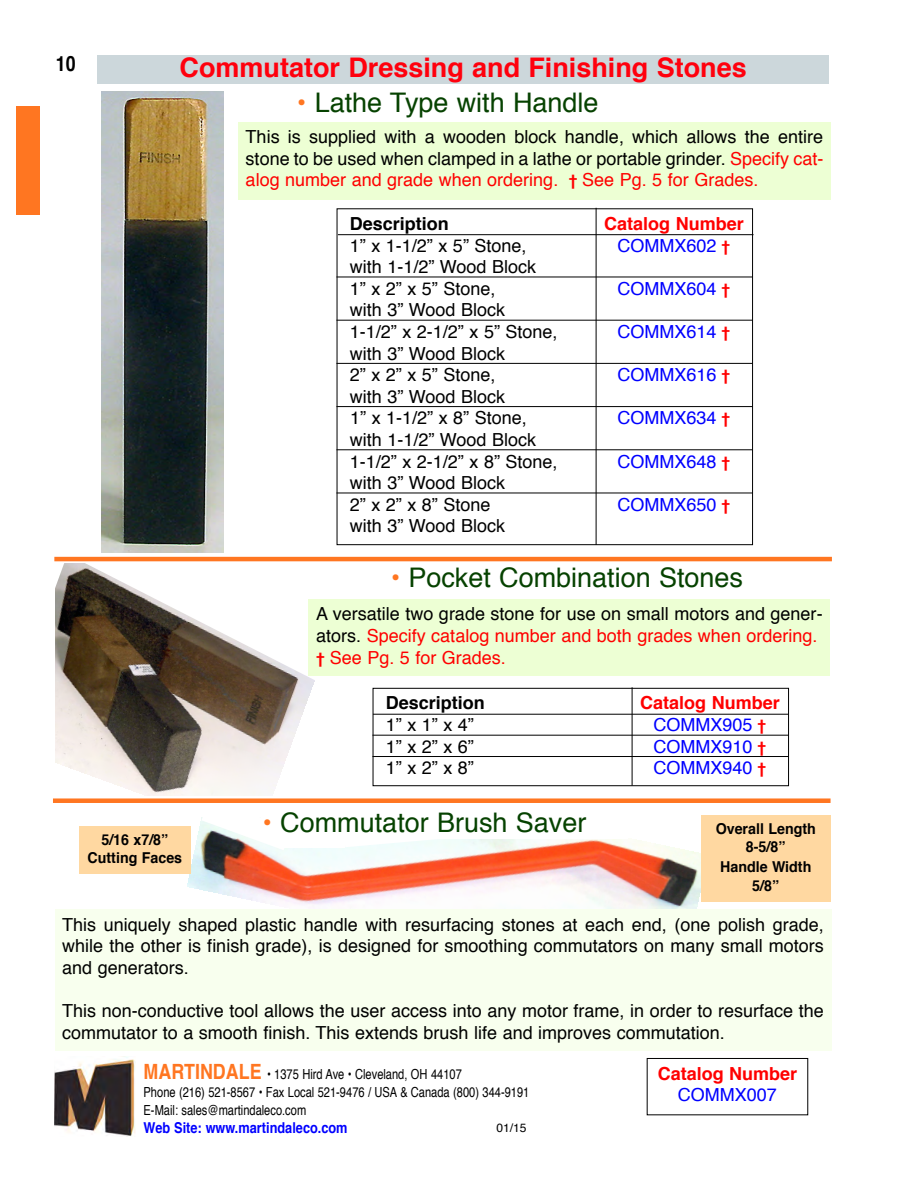
<style>
.page{position:relative;width:918px;height:1188px;background:#fff}
.page>*{position:absolute;margin:0;border:0;box-sizing:border-box;transform-origin:0 0}
.t1{font:27px "Helvetica";color:#064200}
.t2{font:700 27px "Helvetica";color:#ff000d}
.t3{font:700 21px "Helvetica";color:#000;scale:.85 1}
.t4{font:18px/21.6px "Helvetica";color:#000}
.t5{font:18px/21.6px "Helvetica";color:#f00}
.t6{font:18px "Helvetica";color:#00f}
.t7{font:700 18px "Helvetica";color:#f00}
.t8{font:700 18px "Helvetica";color:#000}
.t9{font:700 15px/18px "Helvetica";color:#000;text-align:center;scale:.95 1}
.t10{font:700 15px "Helvetica";color:#00f;scale:.85 1}
.t11{font:13.8px/18px "Helvetica";color:#000;scale:.8 1}
.t12{font:12px "Helvetica";color:#000}
.s1{color:#ff7621}
.s2{color:#f00}
.s3{font-weight:700;font-size:15.75px;color:#f00}
.s4{color:#000}
.s5{font-weight:700;font-size:15.75px}
.s6{font-weight:700;font-size:21px;color:#ff7621}
</style>
<div class="page">
<img style="left:55px;top:567px;width:255px;height:229px">
<svg style="left:63px;top:545px;width:318px;height:148px"></svg>
<img style="left:54px;top:1057px;width:81px;height:80px">
<div style="left:16px;top:107px;width:23px;height:108px;background:#ff7621"></div>
<div style="left:97px;top:55px;width:732px;height:29px;background:#ccd7db"></div>
<div style="left:55px;top:91px;width:219px;height:461px;background:#fff"></div>
<img style="left:101px;top:91px;width:122px;height:461px">
<div style="left:238px;top:122px;width:593px;height:77px;background:#edffd4"></div>
<svg style="left:336px;top:207px;width:418px;height:338px"></svg>
<svg style="left:372px;top:687px;width:417px;height:99px"></svg>
<div style="left:309px;top:599px;width:521px;height:77px;background:#edffd4"></div>
<img style="left:188px;top:821px;width:519px;height:89px">
<div style="left:55px;top:910px;width:776px;height:141px;background:#f8ffee"></div>
<div style="left:43px;top:533px;width:54px;height:30px;background:#fff"></div>
<hr style="left:54px;top:557px;width:778px;height:4px;background:#ff7621">
<div style="left:647px;top:1058px;width:161px;height:57px;border:1px solid #000"></div>
<svg style="left:201px;top:817px;width:90px;height:33px"></svg>
<div style="left:53px;top:798px;width:778px;height:5px;background:#ff7621"></div>
<div style="left:281px;top:833px;width:64px;height:15px;background:#fff"></div>
<svg style="left:345px;top:839px;width:109px;height:8px"></svg>
<div style="left:261px;top:810px;width:366px;height:29px;background:#fff"></div>
<div style="left:79px;top:826px;width:112px;height:47px;background:#ffd8a1"></div>
<div style="left:701px;top:815px;width:130px;height:87px;background:#ffd8a1"></div>
<p class="t3" style="left:56px;top:54px;width:25px">10</p>
<h1 class="t2" style="left:180px;top:56px;width:569px">Commutator Dressing and Finishing Stones</h1>
<h1 class="t1" style="left:297px;top:91px;width:303px"><span class="s1">•</span> Lathe Type with Handle</h1>
<p class="t4" style="left:246px;top:127px;width:579px;text-align:justify">This is supplied with a wooden block handle, which allows the entire stone to be used when clamped in a lathe or portable grinder. <span class="s2">Specify cat&shy;alog number and grade when ordering.</span> <span class="s3">†</span> <span class="s2">See Pg. 5 for Grades.</span></p>
<p class="t8" style="left:350px;top:216px;width:101px">Description</p>
<p class="t7" style="left:604px;top:216px;width:141px">Catalog Number</p>
<p class="t4" style="left:350px;top:236px;width:178px">1” x 1-1/2” x 5” Stone,</p>
<p class="t6" style="left:618px;top:238px;width:114px">COMMX602 <span class="s3">†</span></p>
<p class="t4" style="left:350px;top:258px;width:188px">with 1-1/2” Wood Block<br>1” x 2” x 5” Stone,</p>
<p class="t6" style="left:618px;top:281px;width:114px">COMMX604 <span class="s3">†</span></p>
<p class="t4" style="left:350px;top:301px;width:209px">with 3” Wood Block<br>1-1/2” x 2-1/2” x 5” Stone,</p>
<p class="t4" style="left:350px;top:344px;width:157px">with 3” Wood Block<br>2” x 2” x 5” Stone,</p>
<p class="t4" style="left:350px;top:387px;width:178px">with 3” Wood Block<br>1” x 1-1/2” x 8” Stone,</p>
<p class="t4" style="left:350px;top:430px;width:209px">with 1-1/2” Wood Block<br>1-1/2” x 2-1/2” x 8” Stone,</p>
<p class="t4" style="left:350px;top:474px;width:157px">with 3” Wood Block<br>2” x 2” x 8” Stone</p>
<p class="t4" style="left:350px;top:517px;width:157px">with 3” Wood Block</p>
<p class="t6" style="left:618px;top:324px;width:114px">COMMX614 <span class="s3">†</span></p>
<p class="t6" style="left:618px;top:367px;width:114px">COMMX616 <span class="s3">†</span></p>
<p class="t6" style="left:618px;top:411px;width:114px">COMMX634 <span class="s3">†</span></p>
<p class="t6" style="left:618px;top:454px;width:114px">COMMX648 <span class="s3">†</span></p>
<p class="t6" style="left:618px;top:497px;width:114px">COMMX650 <span class="s3">†</span></p>
<h1 class="t1" style="left:391px;top:566px;width:354px"><span class="s1">•</span> Pocket Combination Stones</h1>
<p class="t5" style="left:316px;top:605px;width:508px"><span class="s4">A versatile two grade stone for use on small motors and gener&shy;ators.</span> Specify catalog number and both grades when ordering. <span class="s5">†</span> See Pg. 5 for Grades.</p>
<p class="t8" style="left:386px;top:696px;width:101px">Description</p>
<p class="t7" style="left:640px;top:696px;width:141px">Catalog Number</p>
<p class="t4" style="left:386px;top:715px;width:90px">1” x 1” x 4”</p>
<p class="t6" style="left:654px;top:717px;width:114px">COMMX905 <span class="s3">†</span></p>
<p class="t4" style="left:386px;top:737px;width:90px">1” x 2” x 6”</p>
<p class="t6" style="left:654px;top:739px;width:114px">COMMX910 <span class="s3">†</span></p>
<p class="t4" style="left:386px;top:759px;width:90px">1” x 2” x 8”</p>
<p class="t6" style="left:654px;top:760px;width:114px">COMMX940 <span class="s3">†</span></p>
<h1 class="t1" style="left:263px;top:811px;width:325px"><span class="s1">•</span> Commutator Brush Saver</h1>
<p class="t9" style="left:88px;top:832px;width:101px">5/16 x7/8”<br>Cutting Faces</p>
<p class="t9" style="left:716px;top:821px;width:107px">Overall Length<br>8-5/8”</p>
<p class="t9" style="left:720px;top:858px;width:98px;line-height:19.5px">Handle Width<br>5/8”</p>
<p class="t4" style="left:62px;top:915px;width:763px;text-align:justify">This uniquely shaped plastic handle with resurfacing stones at each end, (one polish grade, while the other is finish grade), is designed for smoothing commutators on many small motors and generators.</p>
<p class="t4" style="left:62px;top:1002px;width:763px">This non-conductive tool allows the user access into any motor frame, in order to resurface the commutator to a smooth finish. This extends brush life and improves commutation.</p>
<p class="t7" style="left:658px;top:1066px;width:141px">Catalog Number</p>
<p class="t6" style="left:678px;top:1087px;width:101px">COMMX007</p>
<p class="t11" style="left:144px;top:1067px;width:484px"><span class="s6">MARTINDALE</span> • 1375 Hird Ave • Cleveland, OH 44107<br>Phone (216) 521-8567 • Fax Local 521-9476 / USA &amp; Canada (800) 344-9191<br>E-Mail: sales@martindaleco.com</p>
<p class="t10" style="left:144px;top:1122px;width:242px">Web Site: www.martindaleco.com</p>
<p class="t12" style="left:497px;top:1123px;width:32px">01/15</p>
</div>
